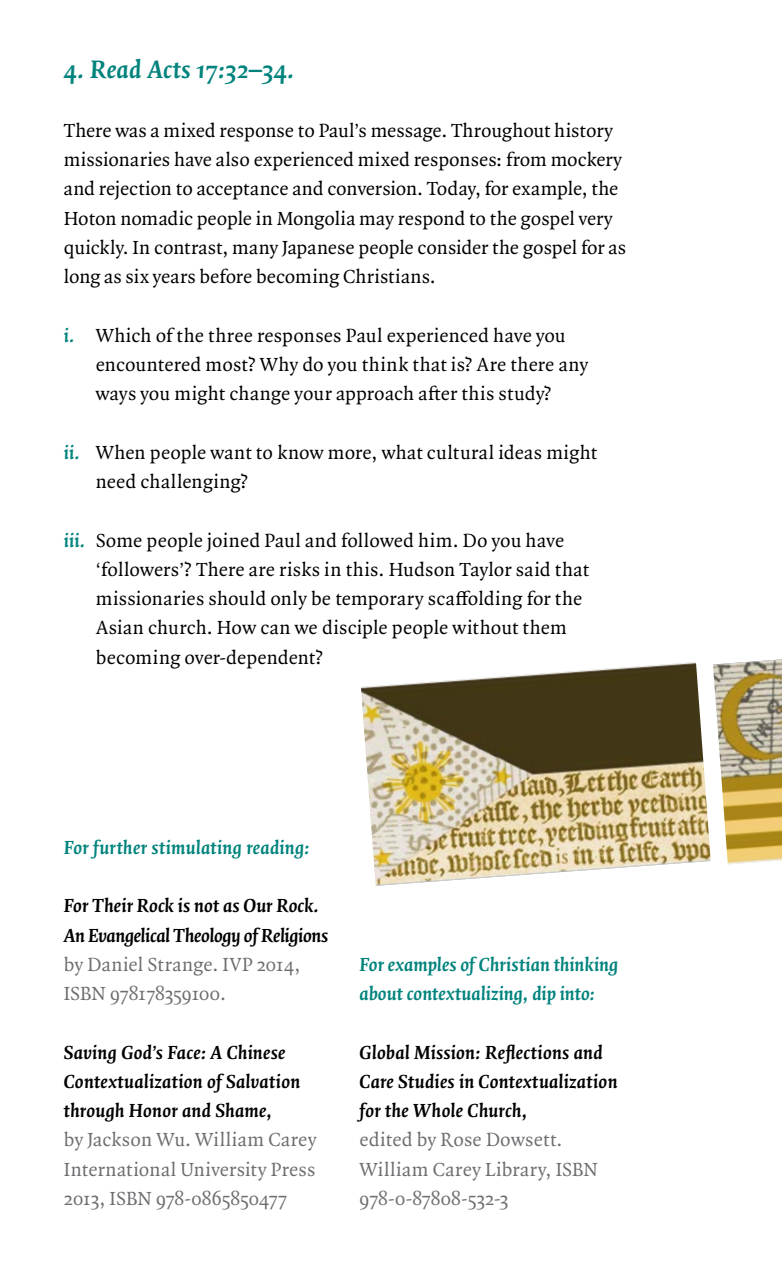
<style>
.page{position:relative;width:782px;height:1276px;background:#fff}
.page>*{position:absolute;margin:0;border:0;box-sizing:border-box;transform-origin:0 0}
.t1{font:italic 700 27px "Quadraat Pro";color:#00837c}
.t2{font:20.25px/29.2px "Quadraat Pro";letter-spacing:.005em;color:#000}
.t3{font:20.25px/29.2px "Quadraat Pro";letter-spacing:.01em;color:#6d6e71}
.t4{font:italic 700 20.25px/29.2px "Quadraat Pro";letter-spacing:.005em;color:#000}
.t5{font:italic 700 20.25px/29.2px "Quadraat Pro";color:#00837c}
.t6{font:italic 700 20.25px/29.2px "Quadraat Pro";letter-spacing:-.02em;color:#000}
.s1{font-weight:700;font-style:italic;color:#00837c}
</style>
<div class="page">
<img style="left:361px;top:662px;width:350px;height:224px">
<img style="left:713px;top:659px;width:68px;height:206px">
<h1 class="t1" style="left:64px;top:51px;width:232px">4. Read Acts 17:32–34.</h1>
<p class="t2" style="left:64px;top:116px;width:563px">There was a mixed response to Paul’s message. Throughout history missionaries have also experienced mixed responses: from mockery and rejection to acceptance and conversion. Today, for example, the Hoton nomadic people in Mongolia may respond to the gospel very quickly. In contrast, many Japanese people consider the gospel for as long as six years before becoming Christians.</p>
<p class="t2" style="left:96px;top:320px;width:493px;text-indent:-32px"><span class="s1">i.</span> Which of the three responses Paul experienced have you encountered most? Why do you think that is? Are there any ways you might change your approach after this study?</p>
<p class="t2" style="left:96px;top:437px;width:502px;text-indent:-32px"><span class="s1">ii.</span> When people want to know more, what cultural ideas might need challenging?</p>
<p class="t2" style="left:96px;top:525px;width:494px;text-indent:-32px"><span class="s1">iii.</span> Some people joined Paul and followed him. Do you have ‘followers’? There are risks in this. Hudson Taylor said that missionaries should only be temporary scaffolding for the Asian church. How can we disciple people without them becoming over-dependent?</p>
<p class="t5" style="left:64px;top:832px;width:247px">For further stimulating reading:</p>
<p class="t6" style="left:64px;top:891px;width:266px">For Their Rock is not as Our Rock.<br>An Evangelical Theology of Religions</p>
<p class="t3" style="left:64px;top:949px;width:238px">by Daniel Strange. IVP 2014,<br>ISBN 978178359100.</p>
<p class="t4" style="left:64px;top:1037px;width:238px">Saving God’s Face: A Chinese<br>Contextualization of Salvation through Honor and Shame,</p>
<p class="t3" style="left:64px;top:1125px;width:254px;text-align:justify">by Jackson Wu. William Carey International University Press 2013, ISBN 978-0865850477</p>
<p class="t5" style="left:359px;top:949px;width:260px">For examples of Christian thinking about contextualizing, dip into:</p>
<p class="t4" style="left:359px;top:1037px;width:259px">Global Mission: Reflections and<br>Care Studies in Contextualization for the Whole Church,</p>
<p class="t3" style="left:359px;top:1125px;width:240px">edited by Rose Dowsett.<br>William Carey Library, ISBN<br>978-0-87808-532-3</p>
</div>
